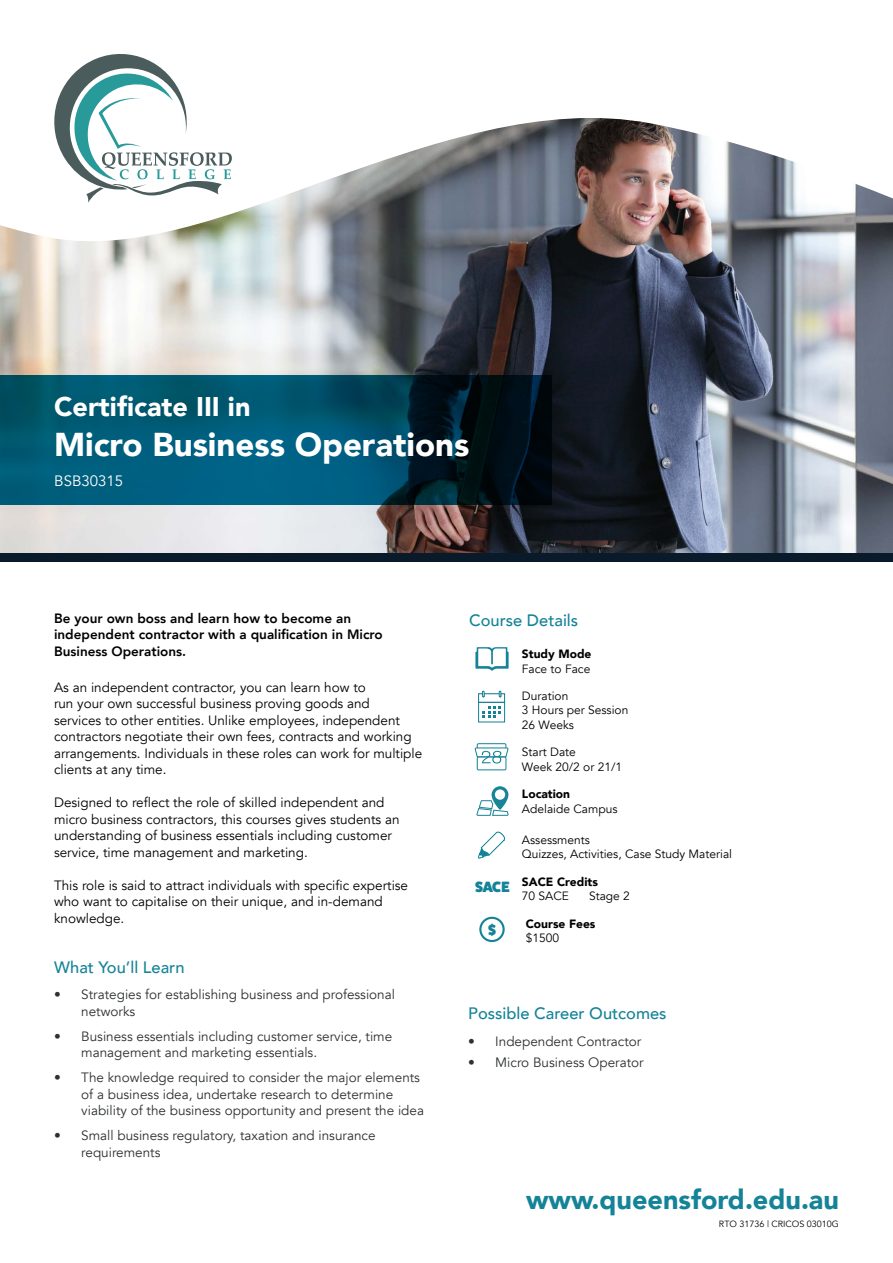
<style>
.page{position:relative;width:893px;height:1263px;background:#fff}
.page>*{position:absolute;margin:0;border:0;box-sizing:border-box;transform-origin:0 0}
.t1{font:900 33px "Avenir";color:#fff}
.t2{font:900 27px "Avenir";color:#148398}
.t3{font:900 27px "Avenir";color:#fff}
.t4{font:500 16.5px "Avenir";color:#148398}
.t5{font:15px "Avenir";color:#fff}
.t6{font:800 15px "Fat Frank";color:#148398}
.t7{font:13.5px/16.5px "Avenir";color:#000}
.t8{font:13.5px/16.5px "Avenir";color:#2e3131}
.t9{font:800 13.5px/16.5px "Avenir";color:#000}
.t10{font:12px/14.4px "Avenir";color:#000}
.t11{font:900 12px/14.4px "Avenir";color:#000}
.t12{font:9px "Avenir";color:#000}
.s1{font-family:"Fat Frank";font-weight:800;font-size:15px;color:#148398}
.s2{font-weight:400}
</style>
<div class="page">
<div style="left:0;top:553px;width:893px;height:8px;background:#091a2a"></div>
<img style="left:0;top:252px;width:893px;height:301px">
<img style="left:0;top:118px;width:893px;height:134px">
<svg style="left:45px;top:54px;width:187px;height:149px"></svg>
<svg style="left:476px;top:786px;width:33px;height:30px"></svg>
<svg style="left:475px;top:647px;width:34px;height:24px"></svg>
<svg style="left:478px;top:691px;width:27px;height:27px"></svg>
<div style="left:477px;top:757px;width:29px;height:13px;border:1px solid #128296"></div>
<div style="left:477px;top:743px;width:29px;height:14px;border:1px solid #128296"></div>
<svg style="left:475px;top:747px;width:33px;height:16px"></svg>
<svg style="left:478px;top:831px;width:27px;height:28px"></svg>
<svg style="left:0;top:375px;width:551px;height:130px;background:#00475e"></svg>
<div style="left:479px;top:917px;width:26px;height:25px;border:2px solid #148398;border-radius:50%"></div>
<h2 class="t3" style="left:54px;top:384px;width:198px">Certificate III in</h2>
<h1 class="t1" style="left:54px;top:416px;width:417px">Micro Business Operations</h1>
<p class="t5" style="left:54px;top:472px;width:70px">BSB30315</p>
<p class="t9" style="left:54px;top:610px;width:330px">Be your own boss and learn how to become an independent contractor with a qualification in Micro<br>Business Operations.</p>
<p class="t7" style="left:54px;top:679px;width:370px">As an independent contractor, you can learn how to<br>run your own successful business proving goods and<br>services to other entities. Unlike employees, independent contractors negotiate their own fees, contracts and working arrangements. Individuals in these roles can work for multiple clients at any time.</p>
<p class="t7" style="left:54px;top:794px;width:347px">Designed to reflect the role of skilled independent and micro business contractors, this courses gives students an understanding of business essentials including customer service, time management and marketing.</p>
<p class="t7" style="left:54px;top:877px;width:356px">This role is said to attract individuals with specific expertise who want to capitalise on their unique, and in-demand knowledge.</p>
<p class="t4" style="left:54px;top:953px;width:132px">What You’ll Learn</p>
<p class="t8" style="left:81px;top:987px;width:315px;text-indent:-27px">• Strategies for establishing business and professional networks</p>
<p class="t8" style="left:81px;top:1028px;width:312px;text-indent:-27px">• Business essentials including customer service, time management and marketing essentials.</p>
<p class="t8" style="left:81px;top:1070px;width:344px;text-indent:-27px">• The knowledge required to consider the major elements of a business idea, undertake research to determine viability of the business opportunity and present the idea</p>
<p class="t8" style="left:81px;top:1128px;width:296px;text-indent:-27px">• Small business regulatory, taxation and insurance requirements</p>
<p class="t4" style="left:469px;top:606px;width:111px">Course Details</p>
<p class="t11" style="left:522px;top:646px;width:71px">Study Mode</p>
<p class="t10" style="left:522px;top:661px;width:70px">Face to Face</p>
<p class="t10" style="left:522px;top:689px;width:108px">Duration<br>3 Hours per Session<br>26 Weeks</p>
<p class="t10" style="left:522px;top:745px;width:102px">Start Date<br>Week 20/2 or 21/1</p>
<p class="t11" style="left:522px;top:786px;width:50px">Location</p>
<p class="t10" style="left:522px;top:801px;width:97px">Adelaide Campus</p>
<p class="t10" style="left:522px;top:833px;width:212px">Assessments<br>Quizzes, Activities, Case Study Material</p>
<p class="t11" style="left:522px;top:874px;width:78px;text-indent:-47px"><span class="s1">SACE</span> SACE Credits<br><span class="s2">70 SACE</span></p>
<p class="t10" style="left:589px;top:889px;width:42px">Stage 2</p>
<p class="t11" style="left:526px;top:916px;width:71px">Course Fees</p>
<p class="t10" style="left:526px;top:931px;width:35px">$1500</p>
<p class="t6" style="left:488px;top:921px;width:10px">$</p>
<p class="t4" style="left:468px;top:999px;width:200px">Possible Career Outcomes</p>
<p class="t8" style="left:468px;top:1033px;width:175px">• Independent Contractor</p>
<p class="t8" style="left:468px;top:1054px;width:177px">• Micro Business Operator</p>
<h2 class="t2" style="left:526px;top:1176px;width:314px">www.queensford.edu.au</h2>
<p class="t12" style="left:719px;top:1219px;width:122px">RTO 31736 | CRICOS 03010G</p>
</div>
